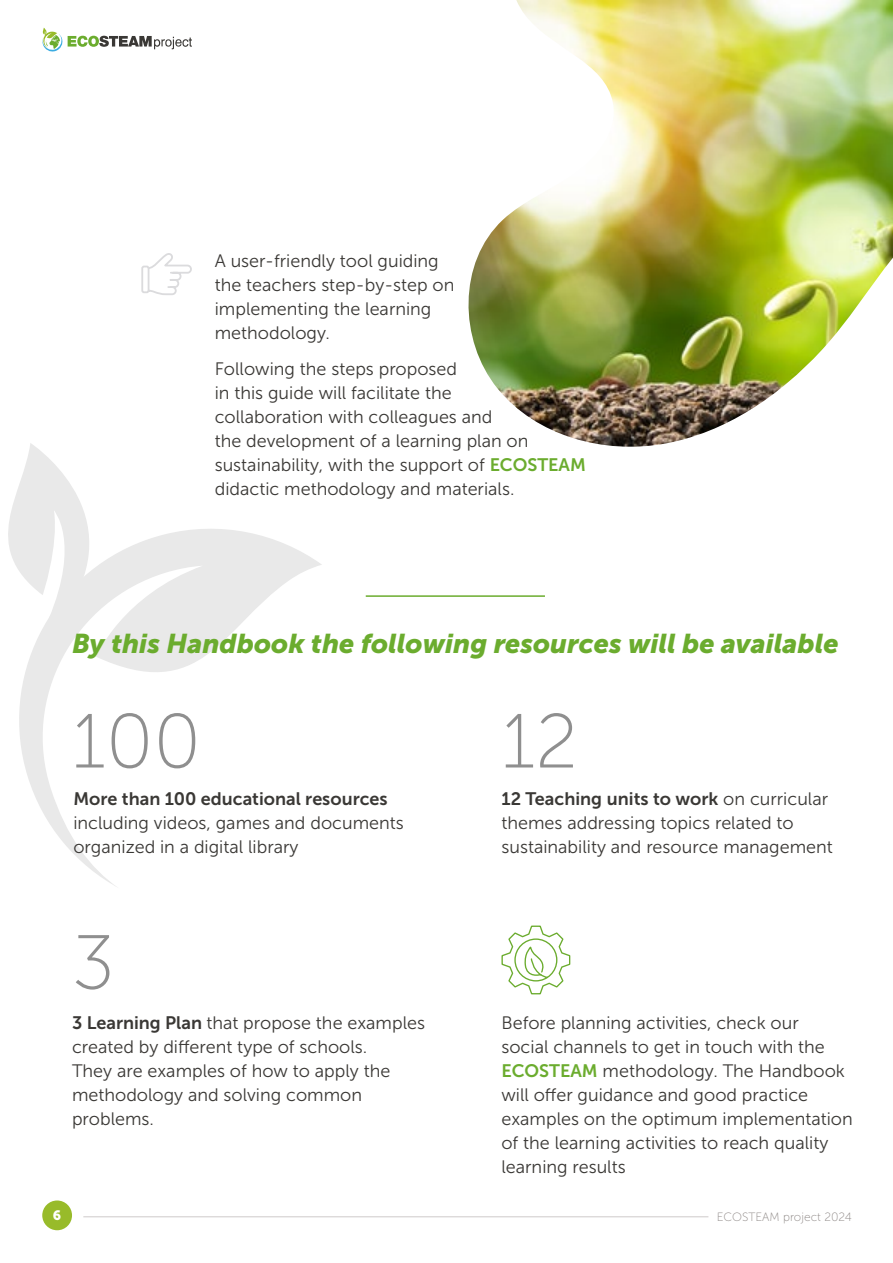
<style>
.page{position:relative;width:893px;height:1263px;background:#fff}
.page>*{position:absolute;margin:0;border:0;box-sizing:border-box;transform-origin:0 0}
.t1{font:76.5px "Museo Sans 100";color:#8f8f8f}
.t2{font:italic 27px "Museo Sans 900";color:#6bac2e}
.t3{font:18px/24px "Museo Sans 300";color:#3a3835}
.t4{font:13.5px "Museo Sans 900";color:#fff}
.t5{font:12px "Museo Sans 100";color:#8e8886}
.s1{font-family:"Museo Sans 700";color:#6bac2e}
.s2{font-family:"Museo Sans 700"}
</style>
<div class="page">
<div style="left:42px;top:1200px;width:30px;height:30px;background:#98bb2a;border-radius:50%"></div>
<hr style="left:83px;top:1216px;width:625px;height:1px;background:#cecaca">
<svg style="left:42px;top:28px;width:150px;height:24px"></svg>
<svg style="left:141px;top:253px;width:51px;height:42px"></svg>
<img style="left:468px;top:0;width:425px;height:447px">
<hr style="left:366px;top:595px;width:179px;height:2px;background:#6bac2e">
<svg style="left:501px;top:925px;width:70px;height:70px"></svg>
<svg style="left:19px;top:529px;width:303px;height:357px"></svg>
<svg style="left:8px;top:443px;width:121px;height:176px"></svg>
<p class="t3" style="left:215px;top:248px;width:241px">A user-friendly tool guiding the teachers step-by-step on implementing the learning methodology.</p>
<p class="t3" style="left:215px;top:357px;width:373px">Following the steps proposed<br>in this guide will facilitate the<br>collaboration with colleagues and<br>the development of a learning plan on sustainability, with the support of <span class="s1">ECOSTEAM </span>didactic methodology and materials.</p>
<p class="t2" style="left:72px;top:629px;width:768px">By this Handbook the following resources will be available</p>
<p class="t1" style="left:72px;top:701px;width:130px">100</p>
<p class="t3" style="left:73px;top:787px;width:332px"><span class="s2">More than 100 educational resources </span>including videos, games and documents organized in a digital library</p>
<p class="t1" style="left:72px;top:922px;width:44px">3</p>
<p class="t1" style="left:501px;top:701px;width:78px">12</p>
<p class="t3" style="left:501px;top:787px;width:333px"><span class="s2">12 Teaching units to work</span> on curricular themes addressing topics related to sustainability and resource management</p>
<p class="t3" style="left:72px;top:1011px;width:355px"><span class="s2">3 Learning Plan</span> that propose the examples created by different type of schools.<br>They are examples of how to apply the methodology and solving common problems.</p>
<p class="t3" style="left:501px;top:1011px;width:353px">Before planning activities, check our<br>social channels to get in touch with the <span class="s1">ECOSTEAM</span> methodology. The Handbook will offer guidance and good practice examples on the optimum implementation of the learning activities to reach quality learning results</p>
<p class="t4" style="left:53px;top:1208px;width:10px">6</p>
<p class="t5" style="left:717px;top:1210px;width:137px">ECOSTEAM project 2024</p>
</div>
